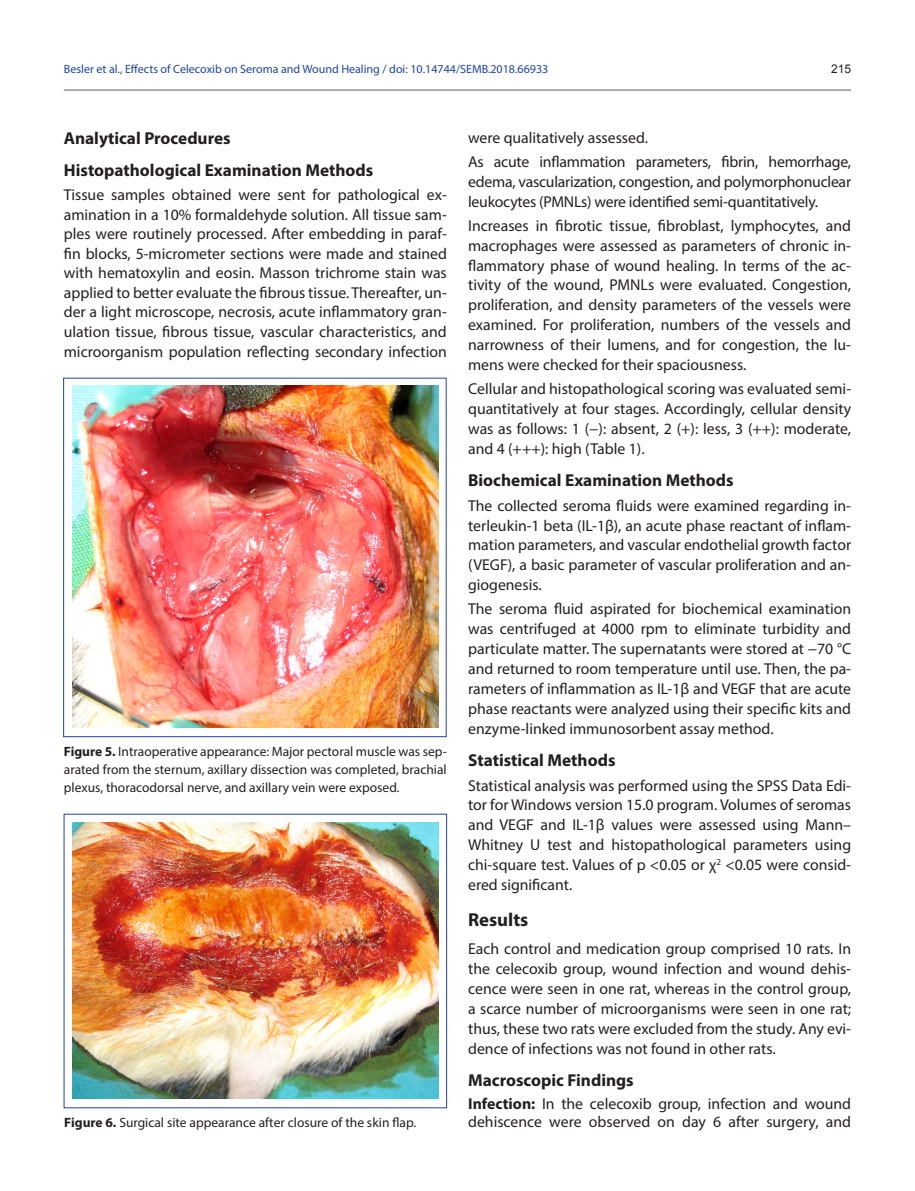
<style>
.page{position:relative;width:915px;height:1191px;background:#fff}
.page>*{position:absolute;margin:0;border:0;box-sizing:border-box;transform-origin:0 0}
.altbaslik{font:700 18.75px "Myriad Pro";color:#231f20}
.ikinci_altbaslik{font:700 17.25px "Myriad Pro";color:#231f20}
.ana_metin_bosluksuz{font:15.75px/20px "Myriad Pro";color:#231f20;text-align:justify}
.ana_metin_bosluksuz-2{font:13.5px/18px "Myriad Pro";color:#231f20;text-align:justify}
.t1{font:12px "Myriad Pro";color:#21449b}
.t2{font:12px "Arial";color:#231f20}
.s1{font-weight:700}
</style>
<div class="page">
<hr style="left:64px;top:89px;width:786px;height:2px;background:#939598">
<img style="left:72px;top:822px;width:366px;height:276px">
<div style="left:63px;top:378px;width:383px;height:359px;border:1px solid #21449b"></div>
<img style="left:72px;top:386px;width:366px;height:341px">
<p class="t1" style="left:64px;top:61px;width:486px">Besler et al., Effects of Celecoxib on Seroma and Wound Healing / doi: 10.14744/SEMB.2018.66933</p>
<p class="t2" style="left:830px;top:60px;width:22px">215</p>
<p class="ikinci_altbaslik" style="left:64px;top:127px;width:168px">Analytical Procedures</p>
<p class="ikinci_altbaslik" style="left:64px;top:159px;width:311px">Histopathological Examination Methods</p>
<p class="ana_metin_bosluksuz" style="left:64px;top:185px;width:384px">Tissue samples obtained were sent for pathological ex&shy;amination in a 10% formaldehyde solution. All tissue sam&shy;ples were routinely processed. After embedding in paraf&shy;fin blocks, 5-micrometer sections were made and stained with hematoxylin and eosin. Masson trichrome stain was applied to better evaluate the fibrous tissue. Thereafter, un&shy;der a light microscope, necrosis, acute inflammatory gran&shy;ulation tissue, fibrous tissue, vascular characteristics, and microorganism population reflecting secondary infection</p>
<p class="ana_metin_bosluksuz-2" style="left:64px;top:742px;width:384px"><span class="s1">Figure 5.</span> Intraoperative appearance: Major pectoral muscle was sep&shy;arated from the sternum, axillary dissection was completed, brachial plexus, thoracodorsal nerve, and axillary vein were exposed.</p>
<p class="ana_metin_bosluksuz" style="left:468px;top:127px;width:181px">were qualitatively assessed.</p>
<p class="ana_metin_bosluksuz" style="left:468px;top:151px;width:384px">As acute inflammation parameters, fibrin, hemorrhage, edema, vascularization, congestion, and polymorphonuclear leukocytes (PMNLs) were identified semi-quantitatively.</p>
<p class="ana_metin_bosluksuz" style="left:468px;top:215px;width:384px">Increases in fibrotic tissue, fibroblast, lymphocytes, and macrophages were assessed as parameters of chronic in&shy;flammatory phase of wound healing. In terms of the ac&shy;tivity of the wound, PMNLs were evaluated. Congestion, proliferation, and density parameters of the vessels were examined. For proliferation, numbers of the vessels and narrowness of their lumens, and for congestion, the lu&shy;mens were checked for their spaciousness.</p>
<p class="ana_metin_bosluksuz" style="left:468px;top:378px;width:384px">Cellular and histopathological scoring was evaluated semi&shy;quantitatively at four stages. Accordingly, cellular density was as follows: 1 (−): absent, 2 (+): less, 3 (++): moderate, and 4 (+++): high (Table 1).</p>
<p class="ikinci_altbaslik" style="left:468px;top:469px;width:267px">Biochemical Examination Methods</p>
<p class="ana_metin_bosluksuz" style="left:468px;top:495px;width:384px">The collected seroma fluids were examined regarding in&shy;terleukin-1 beta (IL-1β), an acute phase reactant of inflam&shy;mation parameters, and vascular endothelial growth factor (VEGF), a basic parameter of vascular proliferation and an&shy;giogenesis.</p>
<p class="ana_metin_bosluksuz" style="left:468px;top:599px;width:384px">The seroma fluid aspirated for biochemical examination was centrifuged at 4000 rpm to eliminate turbidity and particulate matter. The supernatants were stored at −70 °C and returned to room temperature until use. Then, the pa&shy;rameters of inflammation as IL-1β and VEGF that are acute phase reactants were analyzed using their specific kits and enzyme-linked immunosorbent assay method.</p>
<p class="ikinci_altbaslik" style="left:468px;top:749px;width:149px">Statistical Methods</p>
<p class="ana_metin_bosluksuz" style="left:468px;top:775px;width:384px">Statistical analysis was performed using the SPSS Data Edi&shy;tor for Windows version 15.0 program. Volumes of seromas and VEGF and IL-1β values were assessed using Mann– Whitney U test and histopathological parameters using chi-square test. Values of p &lt;0.05 or χ<sup>2</sup> &lt;0.05 were consid&shy;ered significant.</p>
<p class="altbaslik" style="left:468px;top:907px;width:62px">Results</p>
<p class="ana_metin_bosluksuz" style="left:468px;top:938px;width:384px">Each control and medication group comprised 10 rats. In the celecoxib group, wound infection and wound dehis&shy;cence were seen in one rat, whereas in the control group, a scarce number of microorganisms were seen in one rat; thus, these two rats were excluded from the study. Any evi&shy;dence of infections was not found in other rats.</p>
<p class="ikinci_altbaslik" style="left:468px;top:1069px;width:167px">Macroscopic Findings</p>
<p class="ana_metin_bosluksuz" style="left:468px;top:1093px;width:384px"><span class="s1">Infection:</span> In the celecoxib group, infection and wound</p>
<p class="ana_metin_bosluksuz-2" style="left:64px;top:1113px;width:353px"><span class="s1">Figure 6.</span> Surgical site appearance after closure of the skin flap.</p>
<p class="ana_metin_bosluksuz" style="left:468px;top:1111px;width:384px">dehiscence were observed on day 6 after surgery, and</p>
</div>
